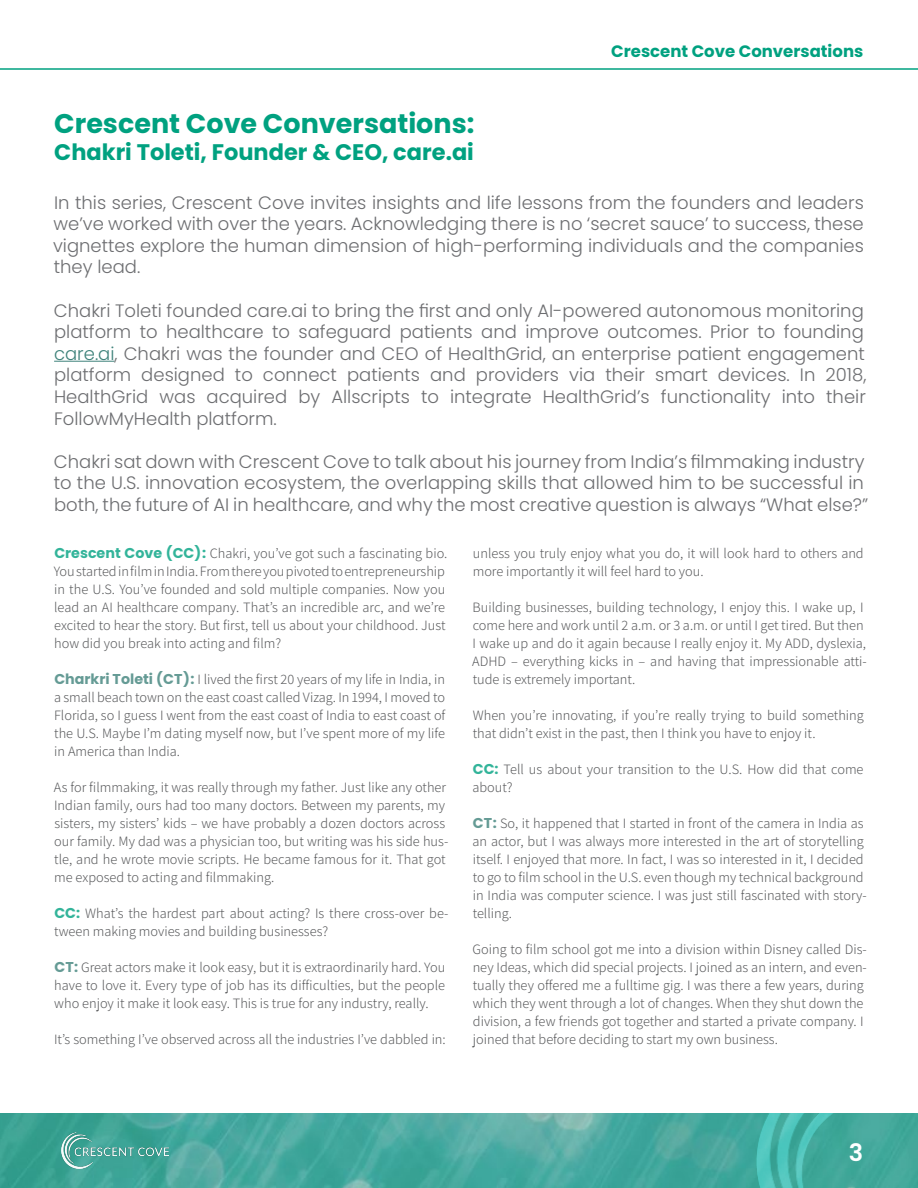
<style>
.page{position:relative;width:918px;height:1188px;background:#fff}
.page>*{position:absolute;margin:0;border:0;box-sizing:border-box;transform-origin:0 0}
.t1{font:700 27px "Poppins";color:#00a180}
.t2{font:600 24px "Poppins";color:#fff}
.t3{font:700 22.5px "Poppins";color:#00a180}
.t4{font:300 18px/21.6px "Poppins";color:#6d6e71}
.t5{font:700 16.5px "Poppins";color:#00a180}
.t6{font:300 14.25px/18px "Assistant";color:#58595b}
.s1{color:#3e827a}
.s2{font-family:"Poppins";font-weight:700;color:#33b49a}
.s3{font-family:"Poppins";font-weight:700;color:#659b95}
</style>
<div class="page">
<hr style="left:0;top:68px;width:918px;height:2px;background:#00a180">
<hr style="left:54px;top:361px;width:61px;height:1px;background:#3e827a">
<img style="left:0;top:1114px;width:756px;height:74px">
<img style="left:61px;top:1132px;width:108px;height:36px">
<img style="left:756px;top:1113px;width:162px;height:75px">
<p class="t5" style="left:611px;top:41px;width:254px">Crescent Cove Conversations</p>
<h1 class="t1" style="left:54px;top:108px;width:422px">Crescent Cove Conversations:</h1>
<h3 class="t3" style="left:54px;top:139px;width:421px">Chakri Toleti, Founder &amp; CEO, care.ai</h3>
<p class="t4" style="left:53px;top:192px;width:812px;text-align:justify">In this series, Crescent Cove invites insights and life lessons from the founders and leaders we’ve worked with over the years. Acknowledging there is no ‘secret sauce’ to success, these vignettes explore the human dimension of high-performing individuals and the companies they lead.</p>
<p class="t4" style="left:54px;top:300px;width:814px">Chakri Toleti founded care.ai to bring the first and only AI-powered autonomous monitoring platform to healthcare to safeguard patients and improve outcomes. Prior to founding <span class="s1">care.ai</span>, Chakri was the founder and CEO of HealthGrid, an enterprise patient engagement platform designed to connect patients and providers via their smart devices. In 2018, HealthGrid was acquired by Allscripts to integrate HealthGrid’s functionality into their FollowMyHealth platform.</p>
<p class="t4" style="left:54px;top:451px;width:816px">Chakri sat down with Crescent Cove to talk about his journey from India’s filmmaking industry to the U.S. innovation ecosystem, the overlapping skills that allowed him to be successful in both, the future of AI in healthcare, and why the most creative question is always “What else?”</p>
<p class="t6" style="left:54px;top:544px;width:395px"><span class="s2">Crescent Cove (CC):</span> Chakri, you’ve got such a fascinating bio.<br>You started in film in India. From there you pivoted to entrepreneurship in the U.S. You’ve founded and sold multiple companies. Now you lead an AI healthcare company. That’s an incredible arc, and we’re excited to hear the story. But first, tell us about your childhood. Just how did you break into acting and film?</p>
<p class="t6" style="left:54px;top:670px;width:393px;text-align:justify"><span class="s3">Charkri Toleti (CT):</span> I lived the first 20 years of my life in India, in a small beach town on the east coast called Vizag. In 1994, I moved to Florida, so I guess I went from the east coast of India to east coast of the U.S. Maybe I’m dating myself now, but I’ve spent more of my life in America than India.</p>
<p class="t6" style="left:54px;top:777px;width:396px">As for filmmaking, it was really through my father. Just like any other Indian family, ours had too many doctors. Between my parents, my sisters, my sisters’ kids – we have probably a dozen doctors across our family. My dad was a physician too, but writing was his side hus&shy;tle, and he wrote movie scripts. He became famous for it. That got me exposed to acting and filmmaking.</p>
<p class="t6" style="left:54px;top:903px;width:396px"><span class="s2">CC:</span> What’s the hardest part about acting? Is there cross-over be&shy;tween making movies and building businesses?</p>
<p class="t6" style="left:54px;top:957px;width:393px;text-align:justify"><span class="s3">CT:</span> Great actors make it look easy, but it is extraordinarily hard. You have to love it. Every type of job has its difficulties, but the people who enjoy it make it look easy. This is true for any industry, really.</p>
<p class="t6" style="left:54px;top:1029px;width:393px">It’s something I’ve observed across all the industries I’ve dabbled in:</p>
<p class="t6" style="left:473px;top:543px;width:393px">unless you truly enjoy what you do, it will look hard to others and more importantly it will feel hard to you.</p>
<p class="t6" style="left:472px;top:597px;width:396px">Building businesses, building technology, I enjoy this. I wake up, I come here and work until 2 a.m. or 3 a.m. or until I get tired. But then I wake up and do it again because I really enjoy it. My ADD, dyslexia, ADHD – everything kicks in – and having that impressionable atti&shy;tude is extremely important.</p>
<p class="t6" style="left:473px;top:705px;width:393px">When you’re innovating, if you’re really trying to build something that didn’t exist in the past, then I think you have to enjoy it.</p>
<p class="t6" style="left:473px;top:759px;width:393px"><span class="s2">CC:</span> Tell us about your transition to the U.S. How did that come about?</p>
<p class="t6" style="left:473px;top:813px;width:396px"><span class="s3">CT:</span> So, it happened that I started in front of the camera in India as an actor, but I was always more interested in the art of storytelling itself. I enjoyed that more. In fact, I was so interested in it, I decided to go to film school in the U.S. even though my technical background in India was computer science. I was just still fascinated with story&shy;telling.</p>
<p class="t6" style="left:473px;top:939px;width:396px">Going to film school got me into a division within Disney called Dis&shy;ney Ideas, which did special projects. I joined as an intern, and even&shy;tually they offered me a fulltime gig. I was there a few years, during which they went through a lot of changes. When they shut down the division, a few friends got together and started a private company. I joined that before deciding to start my own business.</p>
<h2 class="t2" style="left:849px;top:1138px;width:16px">3</h2>
</div>
